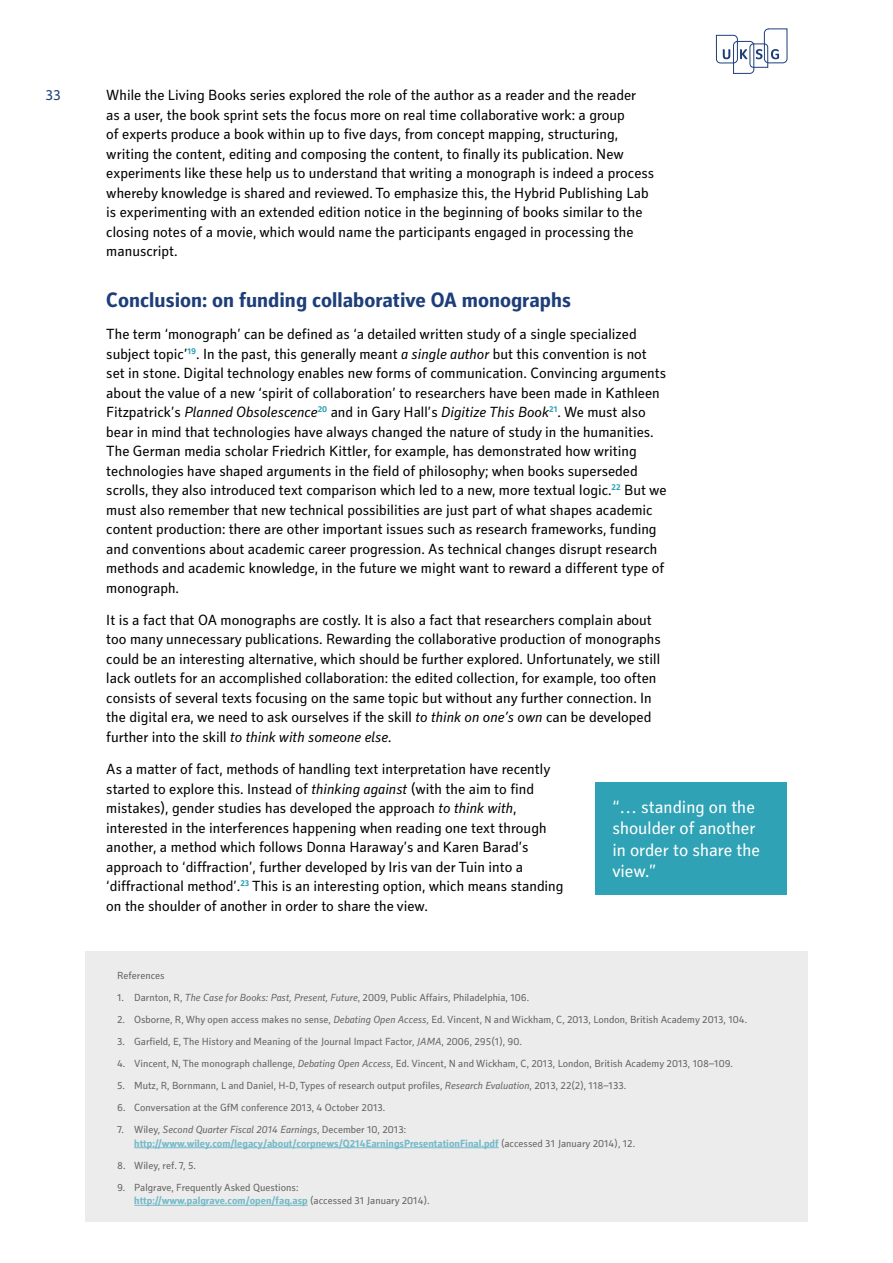
<style>
.page{position:relative;width:893px;height:1263px;background:#fff}
.page>*{position:absolute;margin:0;border:0;box-sizing:border-box;transform-origin:0 0}
.t1{font:700 21px "Secca Std";color:#1d3e79}
.t2{font:18px/21.6px "Secca Std";color:#fff}
.t3{font:15px/19.5px "Secca Std";color:#000}
.t4{font:15px "Secca Std";color:#1d3e79}
.t5{font:10.5px/13.5px "Secca Std";color:#636362}
.t6{font:700 10.5px/13.5px "Secca Std";color:#73b9c8}
.s1{font-style:italic}
.s2{font-weight:400;color:#636362}
.s3{font-weight:400;font-style:italic;color:#636362}
.s4{font-weight:700;color:#73b9c8}
</style>
<div class="page">
<svg style="left:716px;top:28px;width:71px;height:46px"></svg>
<div style="left:595px;top:782px;width:192px;height:113px;background:#2fa2b5"></div>
<div style="left:85px;top:951px;width:723px;height:270px;background:#ececec"></div>
<hr style="left:134px;top:1147px;width:365px;height:1px;background:#73b9c8">
<hr style="left:134px;top:1205px;width:174px;height:1px;background:#73b9c8">
<p class="t4" style="left:45px;top:87px;width:17px">33</p>
<p class="t3" style="left:106px;top:86px;width:549px">While the Living Books series explored the role of the author as a reader and the reader<br>as a user, the book sprint sets the focus more on real time collaborative work: a group<br>of experts produce a book within up to five days, from concept mapping, structuring, writing the content, editing and composing the content, to finally its publication. New experiments like these help us to understand that writing a monograph is indeed a process whereby knowledge is shared and reviewed. To emphasize this, the Hybrid Publishing Lab is experimenting with an extended edition notice in the beginning of books similar to the closing notes of a movie, which would name the participants engaged in processing the manuscript.</p>
<h1 class="t1" style="left:106px;top:288px;width:466px">Conclusion: on funding collaborative OA monographs</h1>
<p class="t3" style="left:106px;top:325px;width:562px">The term ‘monograph’ can be defined as ‘a detailed written study of a single specialized subject topic’<sup>19</sup>. In the past, this generally meant <span class="s1">a single author</span> but this convention is not set in stone. Digital technology enables new forms of communication. Convincing arguments about the value of a new ‘spirit of collaboration’ to researchers have been made in Kathleen Fitzpatrick’s <span class="s1">Planned Obsolescence</span><sup>20</sup> and in Gary Hall’s <span class="s1">Digitize This Book</span><sup>21</sup>. We must also bear in mind that technologies have always changed the nature of study in the humanities.<br>The German media scholar Friedrich Kittler, for example, has demonstrated how writing technologies have shaped arguments in the field of philosophy; when books superseded scrolls, they also introduced text comparison which led to a new, more textual logic.<sup>22</sup> But we must also remember that new technical possibilities are just part of what shapes academic content production: there are other important issues such as research frameworks, funding and conventions about academic career progression. As technical changes disrupt research methods and academic knowledge, in the future we might want to reward a different type of monograph.</p>
<p class="t3" style="left:106px;top:611px;width:556px">It is a fact that OA monographs are costly. It is also a fact that researchers complain about too many unnecessary publications. Rewarding the collaborative production of monographs could be an interesting alternative, which should be further explored. Unfortunately, we still lack outlets for an accomplished collaboration: the edited collection, for example, too often consists of several texts focusing on the same topic but without any further connection. In the digital era, we need to ask ourselves if the skill <span class="s1">to think on one’s own</span> can be developed further into the skill <span class="s1">to think with someone else.</span></p>
<p class="t3" style="left:106px;top:760px;width:459px">As a matter of fact, methods of handling text interpretation have recently started to explore this. Instead of <span class="s1">thinking against</span> (with the aim to find mistakes), gender studies has developed the approach <span class="s1">to think with</span>, interested in the interferences happening when reading one text through another, a method which follows Donna Haraway’s and Karen Barad’s approach to ‘diffraction’, further developed by Iris van der Tuin into a ‘diffractional method’.<sup>23</sup> This is an interesting option, which means standing on the shoulder of another in order to share the view.</p>
<p class="t2" style="left:612px;top:796px;width:149px">“… standing on the shoulder of another in order to share the view.”</p>
<p class="t5" style="left:117px;top:969px;width:49px">References</p>
<p class="t5" style="left:117px;top:991px;width:414px">1. Darnton, R, <span class="s1">The Case for Books: Past, Present, Future</span>, 2009, Public Affairs, Philadelphia, 106.</p>
<p class="t5" style="left:117px;top:1013px;width:631px">2. Osborne, R, Why open access makes no sense, <span class="s1">Debating Open Access</span>, Ed. Vincent, N and Wickham, C, 2013, London, British Academy 2013, 104.</p>
<p class="t5" style="left:117px;top:1035px;width:406px">3. Garfield, E, The History and Meaning of the Journal Impact Factor, <span class="s1">JAMA</span>, 2006, 295(1), 90.</p>
<p class="t5" style="left:117px;top:1057px;width:617px">4. Vincent, N, The monograph challenge, <span class="s1">Debating Open Access</span>, Ed. Vincent, N and Wickham, C, 2013, London, British Academy 2013, 108–109.</p>
<p class="t5" style="left:117px;top:1079px;width:511px">5. Mutz, R, Bornmann, L and Daniel, H-D, Types of research output profiles, <span class="s1">Research Evaluation</span>, 2013, 22(2), 118–133.</p>
<p class="t5" style="left:117px;top:1101px;width:270px">6. Conversation at the GfM conference 2013, 4 October 2013.</p>
<p class="t6" style="left:134px;top:1123px;width:502px;text-indent:-17px"><span class="s2">7. Wiley,</span> <span class="s3">Second Quarter Fiscal 2014 Earnings</span><span class="s2">, December 10, 2013: </span>http://www.wiley.com/legacy/about/corpnews/Q214EarningsPresentationFinal.pdf <span class="s2">(accessed 31 January 2014), 12.</span></p>
<p class="t5" style="left:117px;top:1159px;width:80px">8. Wiley, ref. 7, 5.</p>
<p class="t5" style="left:134px;top:1181px;width:297px;text-indent:-17px">9. Palgrave, Frequently Asked Questions: <span class="s4">http://www.palgrave.com/open/faq.asp</span> (accessed 31 January 2014).</p>
</div>
